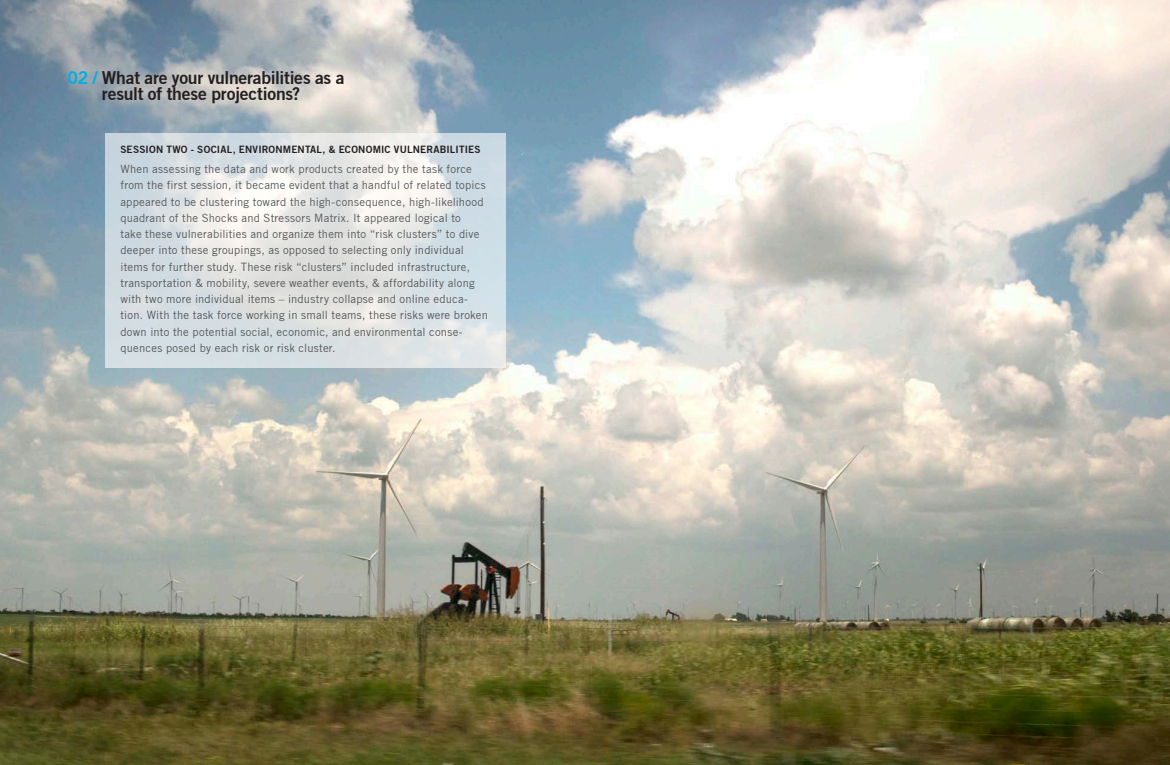
<style>
.page{position:relative;width:1170px;height:765px;background:#fff}
.page>*{position:absolute;margin:0;border:0;box-sizing:border-box;transform-origin:0 0}
._20_41pt_Cover_Break{font:17.5px/16.2px "Trade Gothic Bold Two";letter-spacing:-.01em;color:#231f20;text-align:center}
._06_Main_Body{font:11.25px/16.2px "Trade Gothic";letter-spacing:.02em;color:#57585a}
._08_List_Heading{font:10px "Trade Gothic Bold Two";letter-spacing:.015em;color:#231f20}
.s1{color:#00b1e0}
</style>
<div class="page">
<img style="left:0;top:0;width:1170px;height:765px">
<svg style="left:105px;top:133px;width:401px;height:234px;background:#dce2e4"></svg>
<p class="_20_41pt_Cover_Break" style="left:68px;top:69px;width:278px"><span class="s1">02 /</span> What are your vulnerabilities as a result of these projections?</p>
<p class="_08_List_Heading" style="left:120px;top:143px;width:362px">SESSION TWO - SOCIAL, ENVIRONMENTAL, &amp; ECONOMIC VULNERABILITIES</p>
<p class="_06_Main_Body" style="left:120px;top:161px;width:369px">When assessing the data and work products created by the task force from the first session, it became evident that a handful of related topics appeared to be clustering toward the high-consequence, high-likelihood quadrant of the Shocks and Stressors Matrix. It appeared logical to<br>take these vulnerabilities and organize them into “risk clusters” to dive deeper into these groupings, as opposed to selecting only individual items for further study. These risk “clusters” included infrastructure, transportation &amp; mobility, severe weather events, &amp; affordability along with two more individual items – industry collapse and online educa&shy;tion. With the task force working in small teams, these risks were broken down into the potential social, economic, and environmental conse&shy;quences posed by each risk or risk cluster.</p>
</div>
